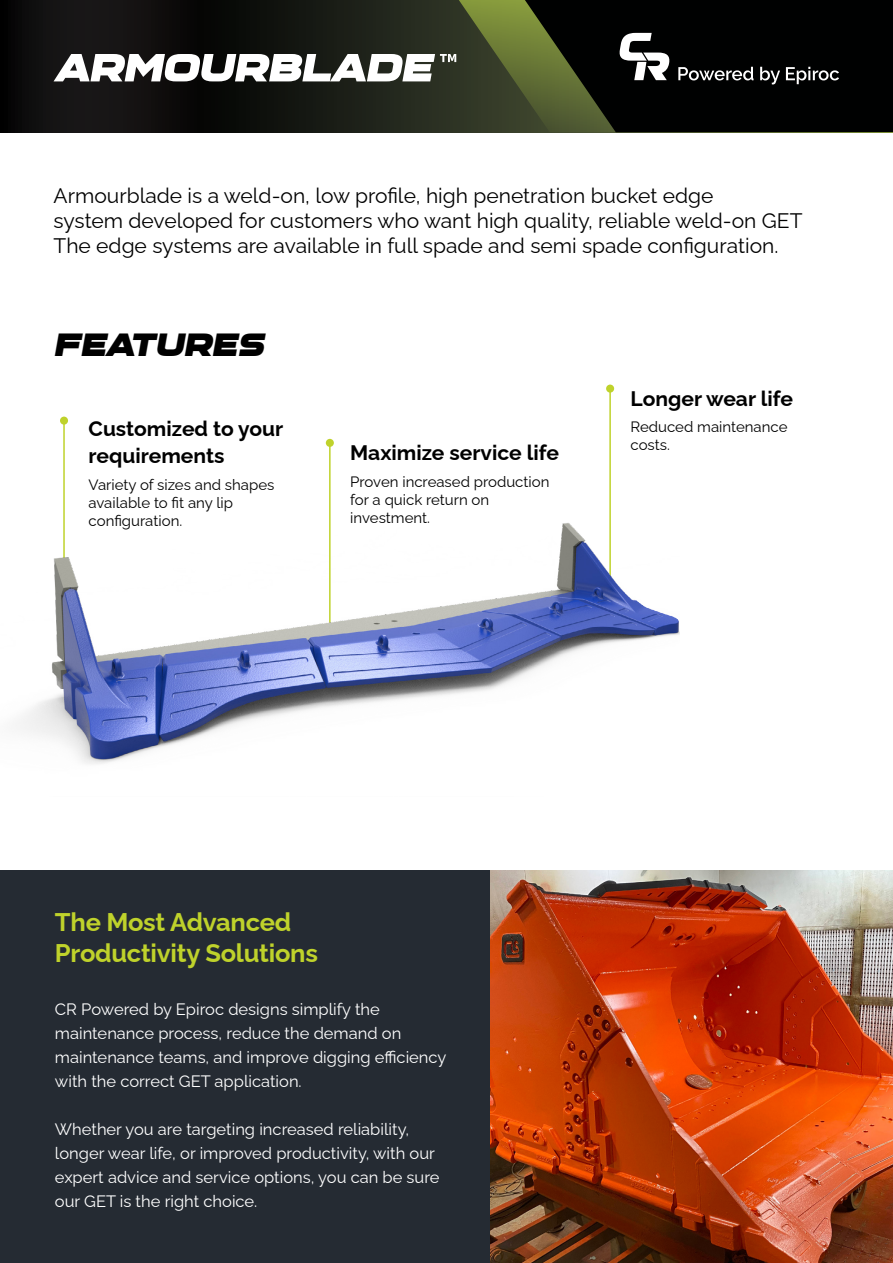
<style>
.page{position:relative;width:893px;height:1263px;background:#fff}
.page>*{position:absolute;margin:0;border:0;box-sizing:border-box;transform-origin:0 0}
.t1{font:italic 30px "Moki Base";color:#000}
.t2{font:700 25.5px/30.6px "Raleway";letter-spacing:-.01em;color:#bfd22b}
.t3{font:21px/25.2px "Raleway";color:#000101}
.t4{font:700 21px/27px "Raleway";color:#000}
.t5{font:16.5px/24px "Raleway";color:#fff}
.t6{font:15px/18px "Raleway";color:#000}
</style>
<div class="page">
<div style="left:0;top:0;width:893px;height:132px;background:#11110f"></div>
<hr style="left:329px;top:443px;width:2px;height:229px;background:#bfd22b">
<div style="left:326px;top:439px;width:8px;height:8px;background:#bfd22b;border-radius:50%"></div>
<hr style="left:63px;top:421px;width:2px;height:145px;background:#bfd22b">
<div style="left:60px;top:417px;width:8px;height:8px;background:#bfd22b;border-radius:50%"></div>
<hr style="left:609px;top:389px;width:2px;height:229px;background:#bfd22b">
<div style="left:606px;top:385px;width:8px;height:8px;background:#bfd22b;border-radius:50%"></div>
<img style="left:16px;top:521px;width:663px;height:243px">
<svg style="left:54px;top:54px;width:279px;height:27px"></svg>
<svg style="left:333px;top:0;width:192px;height:132px;background:#424834"></svg>
<svg style="left:525px;top:0;width:368px;height:132px;background:#0c0f08"></svg>
<svg style="left:618px;top:33px;width:52px;height:47px;background:#717171"></svg>
<svg style="left:678px;top:67px;width:75px;height:13px"></svg>
<svg style="left:760px;top:67px;width:20px;height:17px"></svg>
<svg style="left:786px;top:67px;width:53px;height:17px"></svg>
<div style="left:0;top:871px;width:893px;height:392px;background:#252b33"></div>
<img style="left:491px;top:871px;width:402px;height:392px">
<p class="t3" style="left:54px;top:181px;width:750px">Armourblade is a weld-on, low profile, high penetration bucket edge<br>system developed for customers who want high quality, reliable weld-on GET<br>The edge systems are available in full spade and semi spade configuration.</p>
<h1 class="t1" style="left:54px;top:327px;width:217px">FEATURES</h1>
<p class="t4" style="left:89px;top:413px;width:196px">Customized to your requirements</p>
<p class="t6" style="left:89px;top:474px;width:187px">Variety of sizes and shapes available to fit any lip configuration.</p>
<p class="t4" style="left:350px;top:437px;width:210px">Maximize service life</p>
<p class="t6" style="left:350px;top:470px;width:201px">Proven increased production for a quick return on investment.</p>
<p class="t4" style="left:631px;top:382px;width:164px">Longer wear life</p>
<p class="t6" style="left:631px;top:416px;width:158px">Reduced maintenance costs.</p>
<h2 class="t2" style="left:55px;top:904px;width:264px">The Most Advanced<br>Productivity Solutions</h2>
<p class="t5" style="left:55px;top:995px;width:393px">CR Powered by Epiroc designs simplify the maintenance process, reduce the demand on maintenance teams, and improve digging efficiency with the correct GET application.</p>
<p class="t5" style="left:55px;top:1115px;width:386px">Whether you are targeting increased reliability, longer wear life, or improved productivity, with our expert advice and service options, you can be sure our GET is the right choice.</p>
</div>
